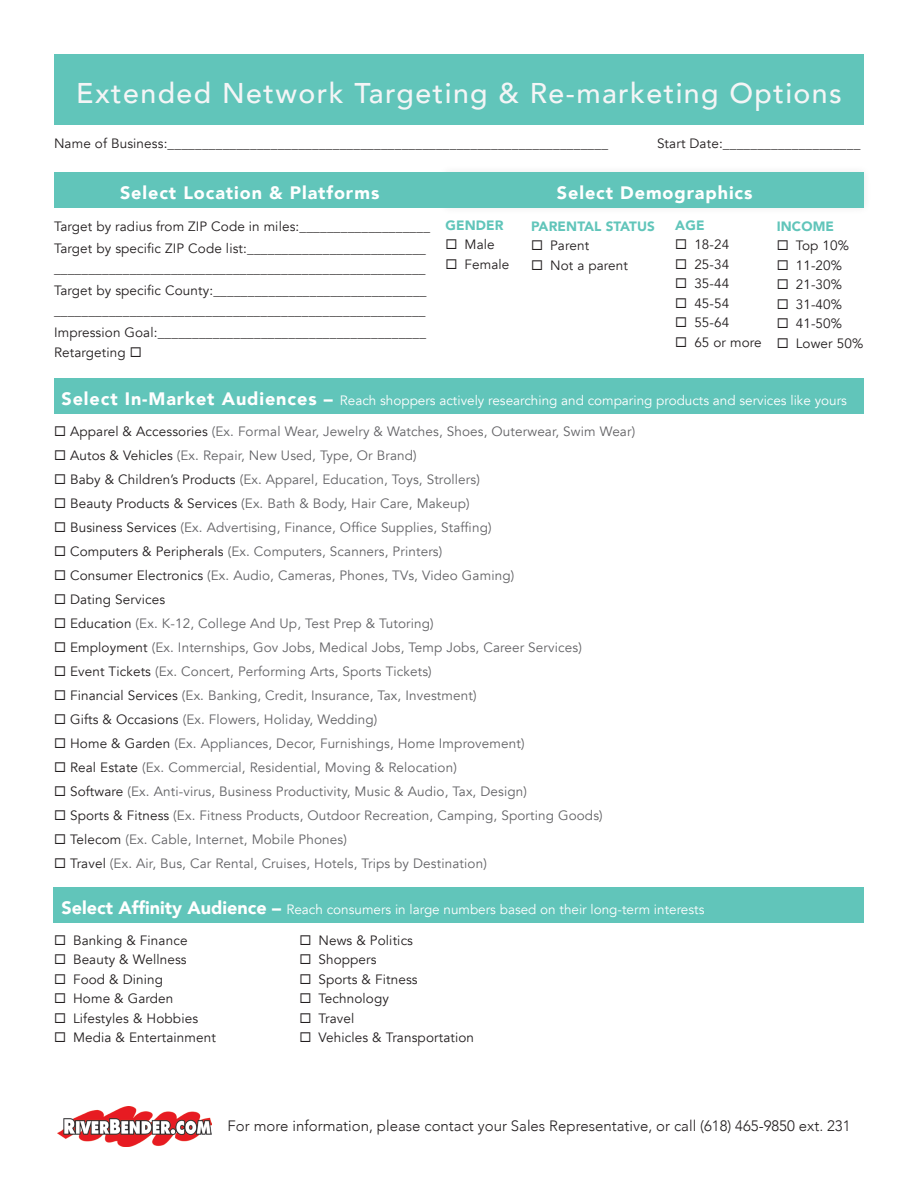
<style>
.page{position:relative;width:918px;height:1188px;background:#fff}
.page>*{position:absolute;margin:0;border:0;box-sizing:border-box;transform-origin:0 0}
.t1{font:500 28.5px "Avenir";letter-spacing:.05em;color:#f4f5f6}
.t2{font:900 18px "Avenir";letter-spacing:.05em;color:#fff}
.t3{font:300 15px "Avenir";color:#231f20}
.t4{font:13.5px "Avenir";letter-spacing:.01em;color:#636366}
.t5{font:13.5px "Avenir";letter-spacing:.01em;color:#231f20}
.t6{font:13.5px "Avenir";color:#fff}
.t7{font:900 13.5px "Avenir";letter-spacing:.01em;color:#61c5ba}
.s1{font-weight:900;font-size:18px}
.s2{color:#231f20}
</style>
<div class="page">
<div style="left:54px;top:54px;width:810px;height:70px;background:#61c5ba"></div>
<div style="left:437px;top:164px;width:435px;height:52px;background:#231f20;opacity:.1"></div>
<div style="left:446px;top:172px;width:418px;height:35px;background:#61c5ba"></div>
<div style="left:54px;top:172px;width:392px;height:35px;background:#61c5ba"></div>
<div style="left:54px;top:378px;width:810px;height:35px;background:#61c5ba"></div>
<img style="left:57px;top:1106px;width:154px;height:41px">
<div style="left:54px;top:887px;width:810px;height:35px;background:#61c5ba"></div>
<p class="t1" style="left:76px;top:69px;width:767px">Extended Network Targeting &amp; Re-marketing Options</p>
<p class="t5" style="left:54px;top:135px;width:556px">Name of Business:________________________________________________________________</p>
<p class="t5" style="left:657px;top:135px;width:205px">Start Date:____________________</p>
<p class="t2" style="left:120px;top:177px;width:261px">Select Location &amp; Platforms</p>
<p class="t2" style="left:557px;top:177px;width:197px">Select Demographics</p>
<p class="t5" style="left:54px;top:218px;width:378px">Target by radius from ZIP Code in miles:___________________</p>
<p class="t5" style="left:54px;top:241px;width:374px">Target by specific ZIP Code list:__________________________</p>
<p class="t5" style="left:54px;top:260px;width:373px">______________________________________________________</p>
<p class="t5" style="left:54px;top:283px;width:374px">Target by specific County:_______________________________</p>
<p class="t5" style="left:54px;top:302px;width:373px">______________________________________________________</p>
<p class="t5" style="left:54px;top:325px;width:374px">Impression Goal:_______________________________________</p>
<p class="t5" style="left:54px;top:344px;width:89px">Retargeting ◻</p>
<p class="t7" style="left:446px;top:214px;width:60px">GENDER</p>
<p class="t5" style="left:446px;top:237px;width:51px">◻ Male</p>
<p class="t5" style="left:446px;top:256px;width:65px">◻ Female</p>
<p class="t7" style="left:531px;top:215px;width:125px">PARENTAL STATUS</p>
<p class="t5" style="left:531px;top:238px;width:60px">◻ Parent</p>
<p class="t5" style="left:531px;top:257px;width:99px">◻ Not a parent</p>
<p class="t7" style="left:675px;top:214px;width:31px">AGE</p>
<p class="t5" style="left:675px;top:237px;width:56px">◻ 18-24</p>
<p class="t5" style="left:675px;top:256px;width:56px">◻ 25-34</p>
<p class="t5" style="left:675px;top:276px;width:56px">◻ 35-44</p>
<p class="t5" style="left:675px;top:295px;width:56px">◻ 45-54</p>
<p class="t5" style="left:675px;top:315px;width:56px">◻ 55-64</p>
<p class="t5" style="left:675px;top:334px;width:88px">◻ 65 or more</p>
<p class="t7" style="left:777px;top:215px;width:59px">INCOME</p>
<p class="t5" style="left:777px;top:238px;width:74px">◻ Top 10%</p>
<p class="t5" style="left:777px;top:257px;width:67px">◻ 11-20%</p>
<p class="t5" style="left:777px;top:277px;width:67px">◻ 21-30%</p>
<p class="t5" style="left:777px;top:296px;width:67px">◻ 31-40%</p>
<p class="t5" style="left:777px;top:316px;width:67px">◻ 41-50%</p>
<p class="t5" style="left:777px;top:335px;width:88px">◻ Lower 50%</p>
<p class="t6" style="left:62px;top:392px;width:787px"><span class="s1">Select In-Market Audiences –</span> Reach shoppers actively researching and comparing products and services like yours</p>
<p class="t4" style="left:54px;top:423px;width:583px"><span class="s2">◻ Apparel &amp; Accessories</span> (Ex. Formal Wear, Jewelry &amp; Watches, Shoes, Outerwear, Swim Wear)</p>
<p class="t4" style="left:54px;top:447px;width:364px"><span class="s2">◻ Autos &amp; Vehicles</span> (Ex. Repair, New Used, Type, Or Brand)</p>
<p class="t4" style="left:54px;top:471px;width:427px"><span class="s2">◻ Baby &amp; Children’s Products</span> (Ex. Apparel, Education, Toys, Strollers)</p>
<p class="t4" style="left:54px;top:495px;width:417px"><span class="s2">◻ Beauty Products &amp; Services</span> (Ex. Bath &amp; Body, Hair Care, Makeup)</p>
<p class="t4" style="left:54px;top:519px;width:439px"><span class="s2">◻ Business Services</span> (Ex. Advertising, Finance, Office Supplies, Staffing)</p>
<p class="t4" style="left:54px;top:543px;width:390px"><span class="s2">◻ Computers &amp; Peripherals</span> (Ex. Computers, Scanners, Printers)</p>
<p class="t4" style="left:54px;top:567px;width:462px"><span class="s2">◻ Consumer Electronics</span> (Ex. Audio, Cameras, Phones, TVs, Video Gaming)</p>
<p class="t5" style="left:54px;top:591px;width:113px">◻ Dating Services</p>
<p class="t4" style="left:54px;top:615px;width:381px"><span class="s2">◻ Education</span> (Ex. K-12, College And Up, Test Prep &amp; Tutoring)</p>
<p class="t4" style="left:54px;top:639px;width:529px"><span class="s2">◻ Employment</span> (Ex. Internships, Gov Jobs, Medical Jobs, Temp Jobs, Career Services)</p>
<p class="t4" style="left:54px;top:663px;width:379px"><span class="s2">◻ Event Tickets</span> (Ex. Concert, Performing Arts, Sports Tickets)</p>
<p class="t4" style="left:54px;top:687px;width:424px"><span class="s2">◻ Financial Services</span> (Ex. Banking, Credit, Insurance, Tax, Investment)</p>
<p class="t4" style="left:54px;top:711px;width:325px"><span class="s2">◻ Gifts &amp; Occasions</span> (Ex. Flowers, Holiday, Wedding)</p>
<p class="t4" style="left:54px;top:735px;width:472px"><span class="s2">◻ Home &amp; Garden</span> (Ex. Appliances, Decor, Furnishings, Home Improvement)</p>
<p class="t4" style="left:54px;top:759px;width:404px"><span class="s2">◻ Real Estate</span> (Ex. Commercial, Residential, Moving &amp; Relocation)</p>
<p class="t4" style="left:54px;top:783px;width:475px"><span class="s2">◻ Software</span> (Ex. Anti-virus, Business Productivity, Music &amp; Audio, Tax, Design)</p>
<p class="t4" style="left:54px;top:807px;width:550px"><span class="s2">◻ Sports &amp; Fitness</span> (Ex. Fitness Products, Outdoor Recreation, Camping, Sporting Goods)</p>
<p class="t4" style="left:54px;top:831px;width:294px"><span class="s2">◻ Telecom</span> (Ex. Cable, Internet, Mobile Phones)</p>
<p class="t4" style="left:54px;top:855px;width:434px"><span class="s2">◻ Travel</span> (Ex. Air, Bus, Car Rental, Cruises, Hotels, Trips by Destination)</p>
<p class="t6" style="left:61px;top:901px;width:645px"><span class="s1">Select Affinity Audience –</span> Reach consumers in large numbers based on their long-term interests</p>
<p class="t5" style="left:54px;top:932px;width:135px">◻ Banking &amp; Finance</p>
<p class="t5" style="left:54px;top:952px;width:134px">◻ Beauty &amp; Wellness</p>
<p class="t5" style="left:54px;top:971px;width:111px">◻ Food &amp; Dining</p>
<p class="t5" style="left:54px;top:991px;width:121px">◻ Home &amp; Garden</p>
<p class="t5" style="left:54px;top:1010px;width:146px">◻ Lifestyles &amp; Hobbies</p>
<p class="t5" style="left:54px;top:1030px;width:163px">◻ Media &amp; Entertainment</p>
<p class="t5" style="left:299px;top:932px;width:115px">◻ News &amp; Politics</p>
<p class="t5" style="left:299px;top:952px;width:79px">◻ Shoppers</p>
<p class="t5" style="left:299px;top:971px;width:120px">◻ Sports &amp; Fitness</p>
<p class="t5" style="left:299px;top:991px;width:91px">◻ Technology</p>
<p class="t5" style="left:299px;top:1010px;width:56px">◻ Travel</p>
<p class="t5" style="left:299px;top:1030px;width:176px">◻ Vehicles &amp; Transportation</p>
<p class="t3" style="left:228px;top:1117px;width:624px">For more information, please contact your Sales Representative, or call (618) 465-9850 ext. 231</p>
</div>
